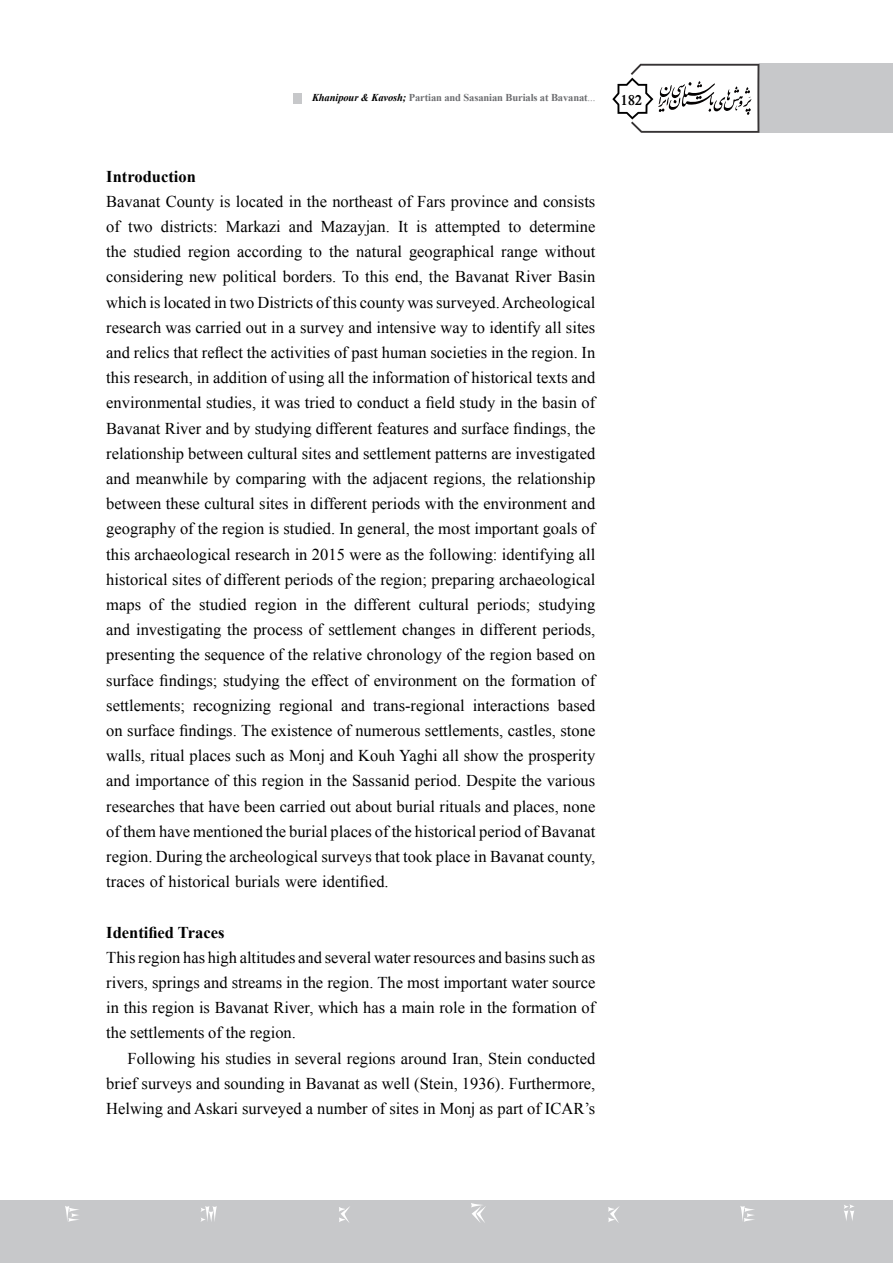
<style>
.page{position:relative;width:893px;height:1263px;background:#fff}
.page>*{position:absolute;margin:0;border:0;box-sizing:border-box;transform-origin:0 0}
.t1{font:16.5px/25.2px "Times New Roman";color:#000;text-align:justify}
.t2{font:700 16.5px "Times New Roman";color:#000}
.t3{font:700 15.75px "w Mitra";color:#000}
.t4{font:700 10.5px "Times New Roman";letter-spacing:-.01em;color:#6d6e71}
.s1{font-style:italic;color:#000}
.s2{font-weight:400}
</style>
<div class="page">
<div style="left:759px;top:64px;width:134px;height:69px;background:#c7c8ca"></div>
<svg style="left:612px;top:64px;width:147px;height:69px"></svg>
<div style="left:0;top:1200px;width:893px;height:63px;background:#c7c8ca"></div>
<svg style="left:65px;top:1203px;width:789px;height:20px"></svg>
<div style="left:293px;top:93px;width:9px;height:10px;background:#c7c8ca"></div>
<p class="t4" style="left:312px;top:91px;width:285px"><span class="s1">Khanipour &amp; Kavosh;</span> Partian and Sasanian Burials at Bavanat<span class="s2">...</span></p>
<p class="t3" style="left:621px;top:90px;width:23px">182</p>
<p class="t2" style="left:106px;top:165px;width:91px">Introduction</p>
<p class="t1" style="left:106px;top:188px;width:490px;text-align:right">Bavanat County is located in the northeast of Fars province and consists determine</p>
<p class="t1" style="left:321px;top:214px;width:71px">Mazayjan.</p>
<p class="t1" style="left:161px;top:214px;width:58px">districts:</p>
<p class="t1" style="left:226px;top:214px;width:56px">Markazi</p>
<p class="t1" style="left:289px;top:214px;width:25px">and</p>
<p class="t1" style="left:416px;top:214px;width:13px">is</p>
<p class="t1" style="left:435px;top:214px;width:67px">attempted</p>
<p class="t1" style="left:106px;top:214px;width:15px">of</p>
<p class="t1" style="left:106px;top:239px;width:490px">the studied region according to the natural geographical range without</p>
<p class="t1" style="left:106px;top:264px;width:490px">considering new political borders. To this end, the Bavanat River Basin</p>
<p class="t1" style="left:106px;top:289px;width:491px">which is located in two Districts of this county was surveyed.Archeological</p>
<p class="t1" style="left:106px;top:314px;width:490px">research was carried out in a survey and intensive way to identify all sites</p>
<p class="t1" style="left:106px;top:340px;width:490px">and relics that reflect the activities of past human societies in the region In.</p>
<p class="t1" style="left:106px;top:365px;width:490px">this research in, addition of using all the information of historical texts and</p>
<p class="t1" style="left:106px;top:390px;width:490px">environmental studies it, was tried to conduct a field study in the basin of</p>
<p class="t1" style="left:106px;top:415px;width:490px">Bavanat River and by studying different features and surface findings, the</p>
<p class="t1" style="left:106px;top:440px;width:490px">relationship between cultural sites and settlement patterns are investigated</p>
<p class="t1" style="left:106px;top:465px;width:491px">and meanwhile by comparing with the adjacent regions, the relationship</p>
<p class="t1" style="left:106px;top:491px;width:490px">between these cultural sites in different periods with the environment and</p>
<p class="t1" style="left:106px;top:516px;width:491px">geography of the region is studied In. general, the most important goals of</p>
<p class="t1" style="left:106px;top:541px;width:491px">this archaeological research in 2015 were as the following: identifying all</p>
<p class="t1" style="left:106px;top:566px;width:491px">historical sites of different periods of the region; preparing archaeological</p>
<p class="t1" style="left:538px;top:591px;width:58px">studying</p>
<p class="t1" style="left:398px;top:214px;width:12px">It</p>
<p class="t1" style="left:128px;top:214px;width:26px">two</p>
<p class="t1" style="left:508px;top:214px;width:14px">to</p>
<p class="t1" style="left:171px;top:591px;width:22px">the</p>
<p class="t1" style="left:199px;top:591px;width:49px">studied</p>
<p class="t1" style="left:255px;top:591px;width:44px">region</p>
<p class="t1" style="left:305px;top:591px;width:14px">in</p>
<p class="t1" style="left:326px;top:591px;width:22px">the</p>
<p class="t1" style="left:354px;top:591px;width:58px">different</p>
<p class="t1" style="left:419px;top:591px;width:52px">cultural</p>
<p class="t1" style="left:477px;top:591px;width:55px">periods;</p>
<p class="t1" style="left:149px;top:591px;width:15px">of</p>
<p class="t1" style="left:106px;top:591px;width:36px">maps</p>
<p class="t1" style="left:106px;top:617px;width:491px">and investigating the process of settlement changes in different periods,</p>
<p class="t1" style="left:106px;top:642px;width:490px">presenting the sequence of the relative chronology of the region based on</p>
<p class="t1" style="left:106px;top:667px;width:490px">surface findings; studying the effect of environment on the formation of</p>
<p class="t1" style="left:558px;top:692px;width:39px">based</p>
<p class="t1" style="left:106px;top:692px;width:490px;text-align:left">settlements;<br>on surface findings. The existence of numerous settlements, castles, stone walls, ritual places such as Monj and Kouh Yaghi all show the prosperity and importance of this region in the Sassanid period. Despite the various researches that have been carried out about burial rituals and places, none of them have mentioned the burial places of the historical period of Bavanat region. During the archeological surveys that took place in Bavanat county, traces of historical burials were identified.</p>
<p class="t2" style="left:106px;top:920px;width:120px">Identified Traces</p>
<p class="t1" style="left:106px;top:944px;width:491px">This region has high altitudes and several water resources and basins such as rivers, springs and streams in the region. The most important water source in this region is Bavanat River, which has a main role in the formation of the settlements of the region.</p>
<p class="t1" style="left:106px;top:1045px;width:491px;text-indent:21px">Following his studies in several regions around Iran, Stein conducted brief surveys and sounding in Bavanat as well (Stein, 1936 .) Furthermore, Helwing and Askari surveyed a number of sites in Monj as part of ICAR s’</p>
<p class="t1" style="left:193px;top:692px;width:79px">recognizing</p>
<p class="t1" style="left:279px;top:692px;width:56px">regional</p>
<p class="t1" style="left:341px;top:692px;width:25px">and</p>
<p class="t1" style="left:373px;top:692px;width:93px">trans-regional</p>
<p class="t1" style="left:473px;top:692px;width:78px">interactions</p>
</div>
